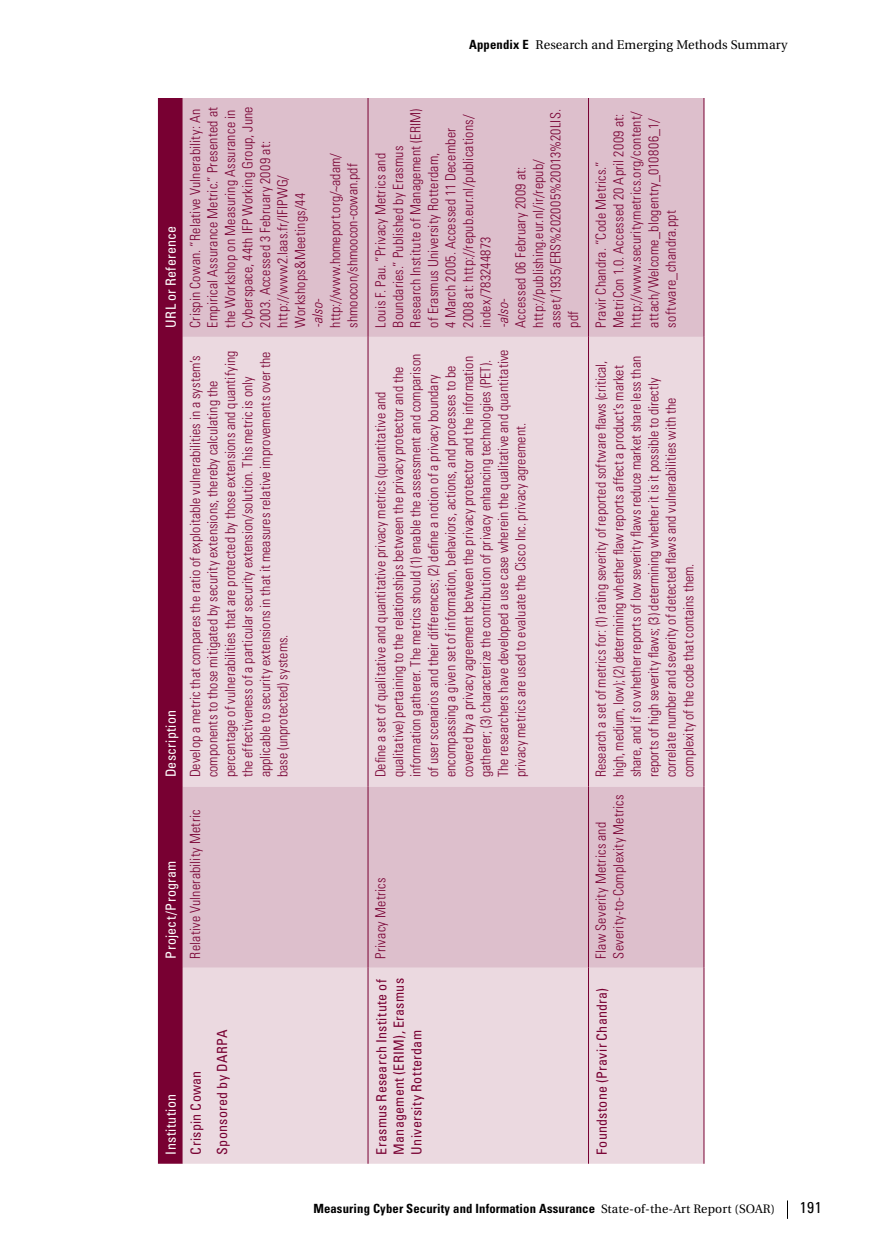
<style>
.page{position:relative;width:882px;height:1260px;background:#fff}
.page>*{position:absolute;margin:0;border:0;box-sizing:border-box;transform-origin:0 0}
.t1{font:condensed 15.75px "Univers";color:#000}
.t2{font:300 condensed 14px/17.5px "Univers";letter-spacing:.01em;color:#780032}
.t3{font:condensed 14px/17.5px "Univers";letter-spacing:.02em;color:#780032}
.t4{font:condensed 14px "Univers";letter-spacing:.02em;color:#fff}
.t5{font:italic 300 condensed 14px "Univers";color:#780032}
.t6{font:700 condensed 12.6px "Univers";letter-spacing:.01em;color:#000}
.t7{font:12.6px "Utopia";letter-spacing:.01em;color:#000}
.s1{font-family:"Univers";font-weight:700;font-stretch:condensed}
.s2{font-family:"Utopia";font-weight:400;font-stretch:normal;font-size:12.25px}
</style>
<div class="page">
<svg style="left:787px;top:1200px;width:1px;height:19px"></svg>
<div style="left:158px;top:98px;width:25px;height:1066px;background:#780032"></div>
<div style="left:183px;top:968px;width:521px;height:196px;background:#ebd9e0"></div>
<svg style="left:183px;top:98px;width:521px;height:870px;fill:#ebd9e0"></svg>
<hr style="left:368px;top:968px;width:1px;height:196px;background:#780032">
<hr style="left:368px;top:787px;width:1px;height:181px;background:#780032">
<hr style="left:368px;top:337px;width:1px;height:450px;background:#780032">
<hr style="left:368px;top:98px;width:1px;height:239px;background:#780032">
<hr style="left:588px;top:968px;width:1px;height:196px;background:#780032">
<hr style="left:588px;top:787px;width:1px;height:181px;background:#780032">
<hr style="left:588px;top:337px;width:1px;height:450px;background:#780032">
<hr style="left:588px;top:98px;width:1px;height:239px;background:#780032">
<hr style="left:704px;top:968px;width:1px;height:196px;background:#780032">
<hr style="left:704px;top:787px;width:1px;height:181px;background:#780032">
<hr style="left:704px;top:337px;width:1px;height:450px;background:#780032">
<hr style="left:704px;top:98px;width:1px;height:239px;background:#780032">
<p class="t7" style="left:469px;top:38px;width:320px"><span class="s1">Appendix E</span> Research and Emerging Methods Summary</p>
<p class="t4" style="left:162px;top:328px;width:104px;rotate:-90deg">URL or Reference</p>
<p class="t4" style="left:162px;top:777px;width:69px;rotate:-90deg">Description</p>
<p class="t2" style="left:186px;top:328px;width:223px;rotate:-90deg">Crispin Cowan. “Relative Vulnerability: An Empirical Assurance Metric.” Presented at the Workshop on Measuring Assurance in Cyberspace, 44th IFP Working Group, June 2003. Accessed 3 February 2009 at: http://www2.laas.fr/IFIPWG/ Workshops&amp;Meetings/44</p>
<p class="t2" style="left:326px;top:328px;width:176px;rotate:-90deg">http://www.homeport.org/~adam/ shmoocon/shmoocon-cowan.pdf</p>
<p class="t5" style="left:309px;top:328px;width:31px;rotate:-90deg">-also-</p>
<p class="t2" style="left:186px;top:777px;width:428px;rotate:-90deg">Develop a metric that compares the ratio of exploitable vulnerabilities in a system’s components to those mitigated by security extensions, thereby calculating the percentage of vulnerabilities that are protected by those extensions and quantifying the effectiveness of a particular security extension/solution. This metric is only applicable to security extensions in that it measures relative improvements over the base (unprotected) systems.</p>
<p class="t4" style="left:162px;top:959px;width:99px;rotate:-90deg">Project/Program</p>
<p class="t2" style="left:186px;top:959px;width:150px;rotate:-90deg">Relative Vulnerability Metric</p>
<p class="t4" style="left:162px;top:1155px;width:62px;rotate:-90deg">Institution</p>
<p class="t3" style="left:182px;top:1155px;width:127px;line-height:26.2px;rotate:-90deg">Crispin Cowan<br>Sponsored by DARPA</p>
<p class="t2" style="left:372px;top:328px;width:221px;rotate:-90deg">Louis F. Pau. “Privacy Metrics and Boundaries.” Published by Erasmus Research Institute of Management (ERIM) of Erasmus University Rotterdam,<br>4 March 2005. Accessed 11 December 2008 at: http://repub.eur.nl/publications/ index/783244873</p>
<p class="t2" style="left:512px;top:328px;width:220px;rotate:-90deg">Accessed 06 February 2009 at: http://publishing.eur.nl/ir/repub/ asset/1935/ERS%202005%20013%20LIS. pdf</p>
<p class="t5" style="left:495px;top:328px;width:31px;rotate:-90deg">-also-</p>
<p class="t2" style="left:372px;top:777px;width:429px;rotate:-90deg">Define a set of qualitative and quantitative privacy metrics (quantitative and qualitative) pertaining to the relationships between the privacy protector and the information gatherer. The metrics should (1) enable the assessment and comparison of user scenarios and their differences; (2) define a notion of a privacy boundary encompassing a given set of information, behaviors, actions, and processes to be covered by a privacy agreement between the privacy protector and the information gatherer; (3) characterize the contribution of privacy enhancing technologies (PET).<br>The researchers have developed a use case wherein the qualitative and quantitative privacy metrics are used to evaluate the Cisco Inc. privacy agreement.</p>
<p class="t2" style="left:372px;top:959px;width:83px;rotate:-90deg">Privacy Metrics</p>
<p class="t3" style="left:372px;top:1155px;width:178px;text-align:justify;rotate:-90deg">Erasmus Research Institute of Management (ERIM), Erasmus University Rotterdam</p>
<p class="t2" style="left:592px;top:328px;width:218px;rotate:-90deg">Pravir Chandra. “Code Metrics.” MetriCon 1.0. Accessed 20 April 2009 at: http://www.securitymetrics.org/content/ attach/Welcome_blogentry_010806_1/ software_chandra.ppt</p>
<p class="t2" style="left:592px;top:777px;width:423px;rotate:-90deg">Research a set of metrics for: (1) rating severity of reported software flaws (critical, high, medium, low); (2) determining whether flaw reports affect a product’s market share, and if so whether reports of low severity flaws reduce market share less than reports of high severity flaws; (3) determining whether it is it possible to directly correlate number and severity of detected flaws and vulnerabilities with the complexity of the code that contains them.</p>
<p class="t2" style="left:592px;top:959px;width:166px;rotate:-90deg">Flaw Severity Metrics and<br>Severity-to-Complexity Metrics</p>
<p class="t3" style="left:593px;top:1155px;width:168px;rotate:-90deg">Foundstone (Pravir Chandra)</p>
<p class="t6" style="left:313px;top:1201px;width:463px">Measuring Cyber Security and Information Assurance <span class="s2">State-of-the-Art Report (SOAR)</span></p>
<p class="t1" style="left:800px;top:1198px;width:24px">191</p>
</div>
